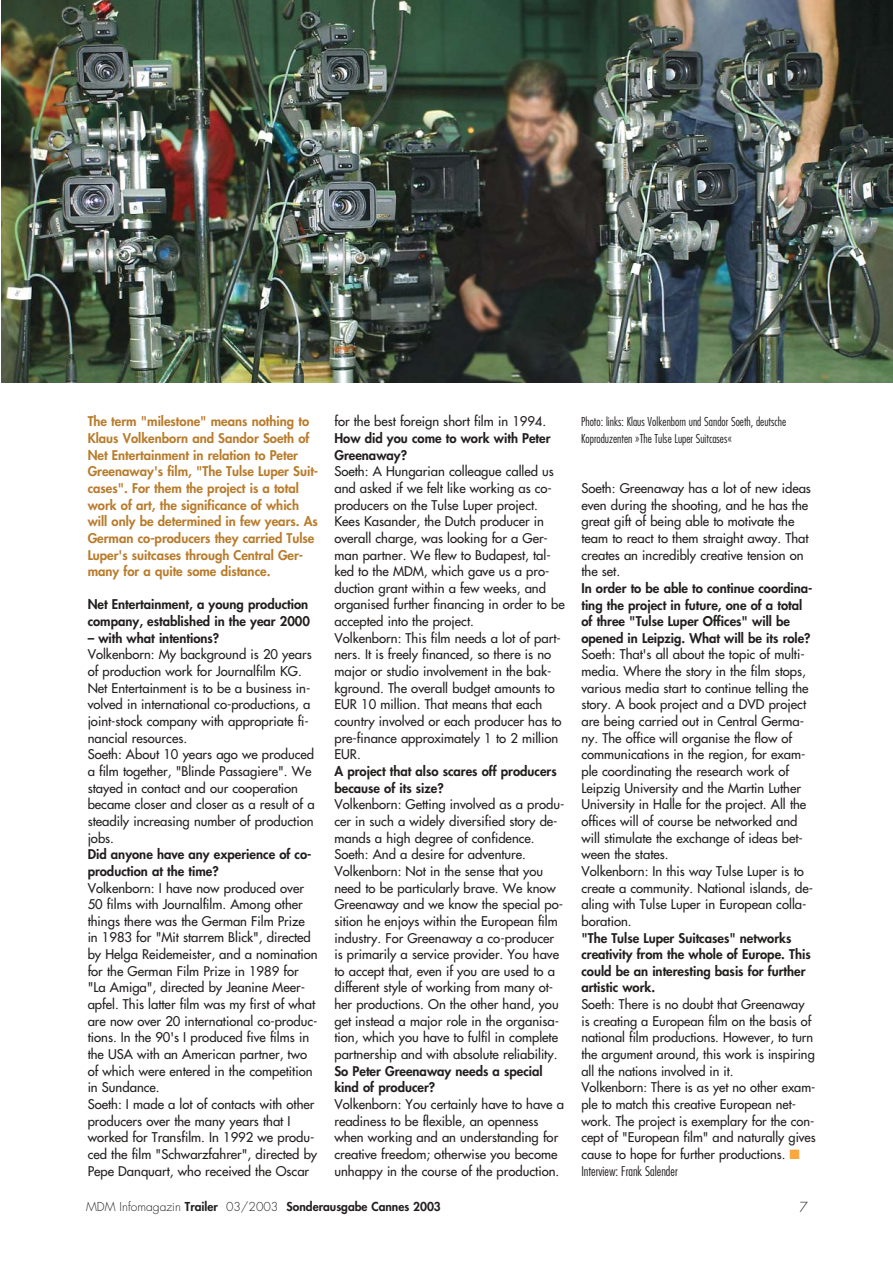
<style>
.page{position:relative;width:893px;height:1263px;background:#fff}
.page>*{position:absolute;margin:0;border:0;box-sizing:border-box;transform-origin:0 0}
.t1{font:300 13.5px "Futura";color:#231f1f}
.t2{font:13.05px/16.6px "Futura";color:#231f1f}
.t3{font:800 13.05px/16.6px "Futura";color:#231f1f}
.t4{font:800 13.05px/16.6px "Futura";color:#b97c2c}
.t5{font:300 condensed 12px/16.6px "Futura";color:#231f1f}
.t6{font:800 12px "Futura";color:#231f1f}
.s1{color:#faa73e}
.s2{font-weight:300;font-stretch:condensed}
.s3{font-weight:300}
</style>
<div class="page">
<img style="left:1px;top:0;width:891px;height:383px">
<p class="t4" style="left:88px;top:414px;width:232px">The term "milestone" means nothing to Klaus Volkenborn and Sandor Soeth of Net Entertainment in relation to Peter Greenaway's film, "The Tulse Luper Suit&shy;cases". For them the project is a total work of art, the significance of which will only be determined in few years. As German co-producers they carried Tulse Luper's suitcases through Central Ger&shy;many for a quite some distance.</p>
<p class="t3" style="left:88px;top:597px;width:224px">Net Entertainment, a young production company, established in the year 2000</p>
<p class="t3" style="left:88px;top:631px;width:133px">– with what intentions?</p>
<p class="t2" style="left:88px;top:647px;width:228px">Volkenborn: My background is 20 years of production work for Journalfilm KG.<br>Net Entertainment is to be a business in&shy;volved in international co-productions, a joint-stock company with appropriate fi&shy;nancial resources.<br>Soeth: About 10 years ago we produced a film together, "Blinde Passagiere". We stayed in contact and our cooperation became closer and closer as a result of a steadily increasing number of production jobs.</p>
<p class="t3" style="left:88px;top:847px;width:225px">Did anyone have any experience of co&shy;production at the time?</p>
<p class="t2" style="left:88px;top:880px;width:231px">Volkenborn: I have now produced over 50 films with Journalfilm. Among other things there was the German Film Prize in 1983 for "Mit starrem Blick", directed by Helga Reidemeister, and a nomination for the German Film Prize in 1989 for "La Amiga", directed by Jeanine Meer&shy;apfel. This latter film was my first of what are now over 20 international co-produc&shy;tions. In the 90's I produced five films in the USA with an American partner, two of which were entered in the competition in Sundance.<br>Soeth: I made a lot of contacts with other producers over the many years that I worked for Transfilm. In 1992 we produ&shy;ced the film "Schwarzfahrer", directed by Pepe Danquart, who received the Oscar</p>
<p class="t2" style="left:334px;top:414px;width:213px">for the best foreign short film in 1994.</p>
<p class="t3" style="left:334px;top:431px;width:218px">How did you come to work with Peter<br>Greenaway?</p>
<p class="t2" style="left:334px;top:464px;width:232px">Soeth: A Hungarian colleague called us and asked if we felt like working as co&shy;producers on the Tulse Luper project.<br>Kees Kasander, the Dutch producer in overall charge, was looking for a Ger&shy;man partner. We flew to Budapest, tal&shy;ked to the MDM, which gave us a pro&shy;duction grant within a few weeks, and organised further financing in order to be accepted into the project.<br>Volkenborn: This film needs a lot of part&shy;ners. It is freely financed, so there is no major or studio involvement in the bak&shy;kground. The overall budget amounts to EUR 10 million. That means that each country involved or each producer has to pre-finance approximately 1 to 2 million EUR.</p>
<p class="t3" style="left:334px;top:764px;width:224px">A project that also scares off producers because of its size?</p>
<p class="t2" style="left:334px;top:797px;width:231px">Volkenborn: Getting involved as a produ&shy;cer in such a widely diversified story de&shy;mands a high degree of confidence.<br>Soeth: And a desire for adventure.<br>Volkenborn: Not in the sense that you need to be particularly brave. We know Greenaway and we know the special po&shy;sition he enjoys within the European film industry. For Greenaway a co-producer is primarily a service provider. You have to accept that, even if you are used to a different style of working from many ot&shy;her productions. On the other hand, you get instead a major role in the organisa&shy;tion, which you have to fulfil in complete partnership and with absolute reliability.</p>
<p class="t3" style="left:334px;top:1064px;width:210px">So Peter Greenaway needs a special kind of producer?</p>
<p class="t2" style="left:334px;top:1097px;width:231px">Volkenborn: You certainly have to have a readiness to be flexible, an openness when working and an understanding for creative freedom; otherwise you become unhappy in the course of the production.</p>
<p class="t5" style="left:581px;top:414px;width:206px">Photo: links: Klaus Volkenborn und Sandor Soeth, deutsche<br>Koproduzenten »The Tulse Luper Suitcases«</p>
<p class="t2" style="left:581px;top:481px;width:231px">Soeth: Greenaway has a lot of new ideas even during the shooting, and he has the great gift of being able to motivate the team to react to them straight away. That creates an incredibly creative tension on the set.</p>
<p class="t3" style="left:581px;top:581px;width:232px">In order to be able to continue coordina&shy;ting the project in future, one of a total of three "Tulse Luper Offices" will be opened in Leipzig. What will be its role?</p>
<p class="t2" style="left:581px;top:647px;width:233px">Soeth: That's all about the topic of multi&shy;media. Where the story in the film stops, various media start to continue telling the story. A book project and a DVD project are being carried out in Central Germa&shy;ny. The office will organise the flow of communications in the region, for exam&shy;ple coordinating the research work of Leipzig University and the Martin Luther University in Halle for the project. All the offices will of course be networked and will stimulate the exchange of ideas bet&shy;ween the states.<br>Volkenborn: In this way Tulse Luper is to create a community. National islands, de&shy;aling with Tulse Luper in European colla&shy;boration.</p>
<p class="t3" style="left:581px;top:930px;width:231px">"The Tulse Luper Suitcases" networks creativity from the whole of Europe. This could be an interesting basis for further artistic work.</p>
<p class="t2" style="left:581px;top:997px;width:236px">Soeth: There is no doubt that Greenaway is creating a European film on the basis of national film productions. However, to turn the argument around, this work is inspiring all the nations involved in it.<br>Volkenborn: There is as yet no other exam&shy;ple to match this creative European net&shy;work. The project is exemplary for the con&shy;cept of "European film" and naturally gives cause to hope for further productions. <span class="s1">■ </span><span class="s2">Interview: Frank Salender</span></p>
<p class="t6" style="left:86px;top:1201px;width:356px"><span class="s3">MDM Infomagazin</span> Trailer <span class="s3">03/2003</span> Sonderausgabe Cannes 2003</p>
<p class="t1" style="left:799px;top:1201px;width:10px">7</p>
</div>
